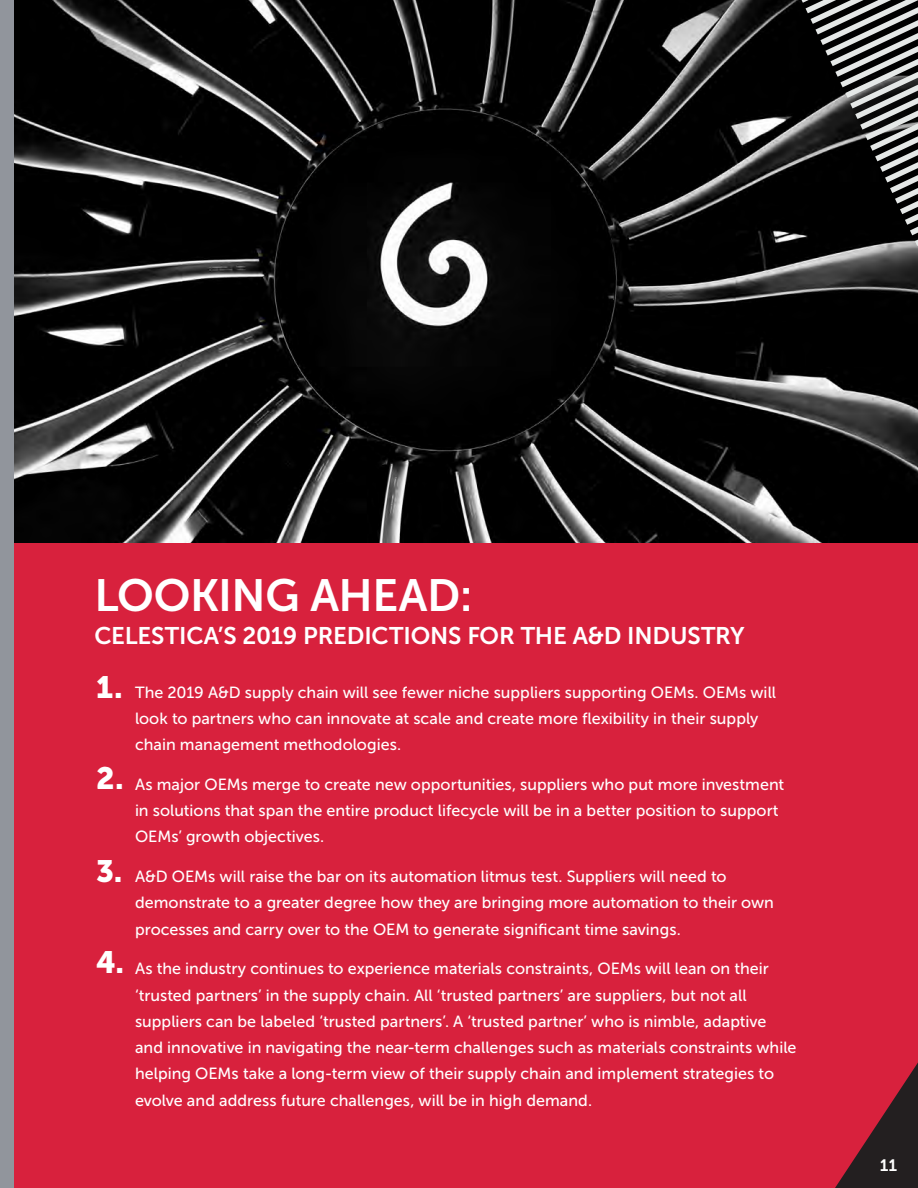
<style>
.page{position:relative;width:918px;height:1188px;background:#d8213d}
.page>*{position:absolute;margin:0;border:0;box-sizing:border-box;transform-origin:0 0}
.subtitles{font:45px "Museo Sans 700";letter-spacing:-.01em;color:#fff}
.text{font:30.75px "Museo Sans 900";color:#fff}
.subtitles-2{font:24px "Museo Sans 700";letter-spacing:-.01em;color:#fff}
.t1{font:16.5px "Museo 700";color:#fff}
.text-2{font:16.2px/26.2px "Museo Sans 500";color:#fff}
</style>
<div class="page">
<svg style="left:835px;top:1062px;width:83px;height:126px"></svg>
<img style="left:14px;top:0;width:904px;height:542px">
<div style="left:0;top:0;width:14px;height:1188px;background:#91959c"></div>
<svg style="left:802px;top:0;width:116px;height:246px;background:#3e3f3f"></svg>
<p class="subtitles" style="left:94px;top:571px;width:380px">LOOKING AHEAD:</p>
<p class="subtitles-2" style="left:94px;top:623px;width:652px">CELESTICA’S 2019 PREDICTIONS FOR THE A&amp;D INDUSTRY</p>
<p class="text" style="left:96px;top:670px;width:28px">1.</p>
<p class="text" style="left:96px;top:761px;width:29px">2.</p>
<p class="text" style="left:96px;top:854px;width:28px">3.</p>
<p class="text" style="left:96px;top:945px;width:30px">4.</p>
<p class="text-2" style="left:135px;top:679px;width:643px">The 2019 A&amp;D supply chain will see fewer niche suppliers supporting OEMs. OEMs will look to partners who can innovate at scale and create more flexibility in their supply chain management methodologies.</p>
<p class="text-2" style="left:135px;top:771px;width:651px">As major OEMs merge to create new opportunities, suppliers who put more investment in solutions that span the entire product lifecycle will be in a better position to support<br>OEMs’ growth objectives.</p>
<p class="text-2" style="left:135px;top:864px;width:641px">A&amp;D OEMs will raise the bar on its automation litmus test. Suppliers will need to demonstrate to a greater degree how they are bringing more automation to their own processes and carry over to the OEM to generate significant time savings.</p>
<p class="text-2" style="left:135px;top:956px;width:663px">As the industry continues to experience materials constraints, OEMs will lean on their ‘trusted partners’ in the supply chain. All ‘trusted partners’ are suppliers, but not all suppliers can be labeled ‘trusted partners’. A ‘trusted partner’ who is nimble, adaptive and innovative in navigating the near-term challenges such as materials constraints while helping OEMs take a long-term view of their supply chain and implement strategies to evolve and address future challenges, will be in high demand.</p>
<p class="t1" style="left:880px;top:1156px;width:19px">11</p>
</div>
